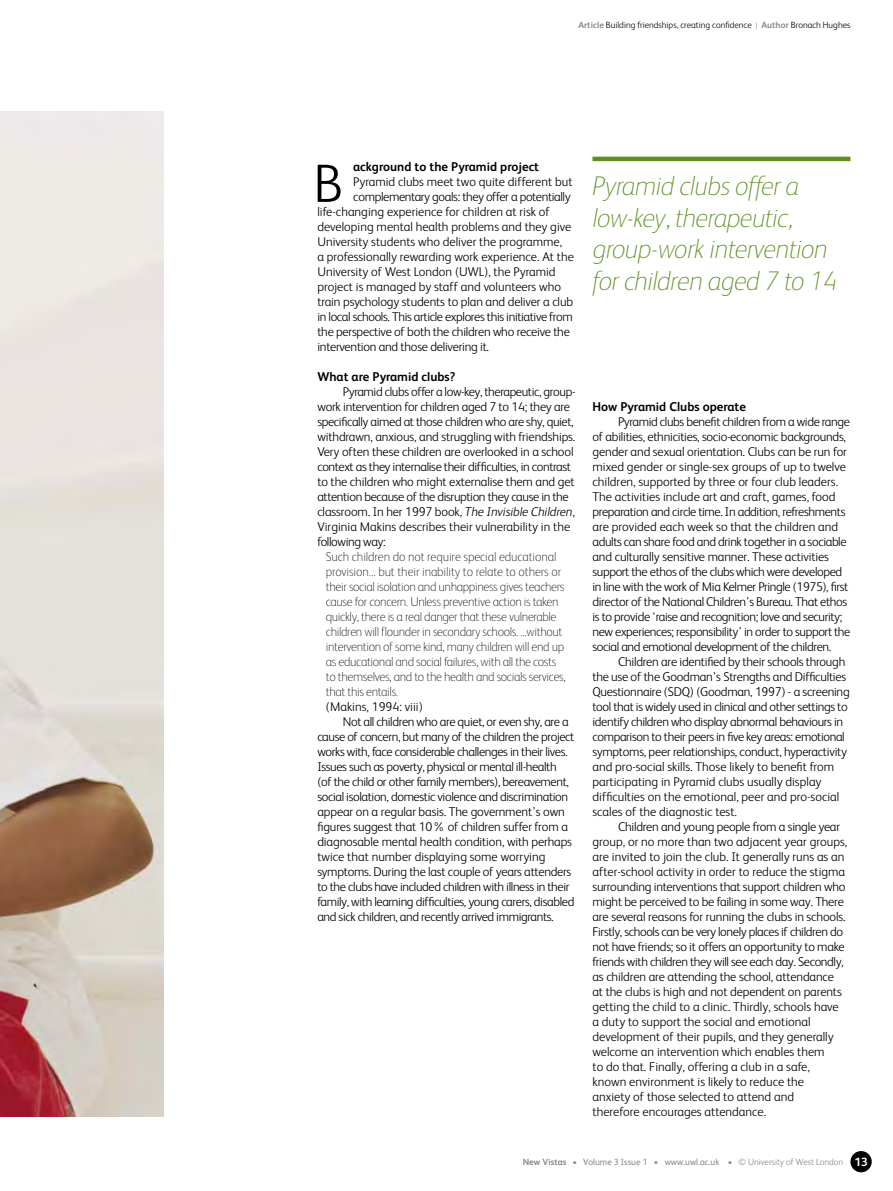
<style>
.page{position:relative;width:893px;height:1191px;background:#fff}
.page>*{position:absolute;margin:0;border:0;box-sizing:border-box;transform-origin:0 0}
.t1{font:300 54px "FS Albert";color:#000}
.t2{font:italic 100 27px/31.5px "FS Albert";letter-spacing:-.02em;color:#5d9021}
.t3{font:300 12.75px/15px "FS Albert";letter-spacing:-.02em;color:#000}
.t4{font:100 12.75px/15px "FS Albert";letter-spacing:-.03em;color:#000}
.t5{font:300 12.75px "FS Albert";color:#000}
.t6{font:700 12.75px "FS Albert";color:#000}
.t7{font:300 9px "FS Albert";color:#000}
.t8{font:300 9px "FS Albert";color:#878787}
.s1{font-weight:700;color:#878787}
.s2{color:#878787}
.s3{font-style:italic}
.s4{font-weight:700}
.s5{font-weight:400}
.s6{font-weight:700;font-size:12px;color:#fff}
</style>
<div class="page">
<div style="left:850px;top:1151px;width:22px;height:21px;background:#000;border-radius:50%"></div>
<img style="left:0;top:111px;width:163px;height:1005px">
<hr style="left:592px;top:157px;width:258px;height:4px;background:#5d9021">
<p class="t7" style="left:578px;top:19px;width:274px"><span class="s1">Article</span> Building friendships, creating confidence <span class="s2">|</span> <span class="s1">Author</span> Bronach Hughes</p>
<h1 class="t1" style="left:313px;top:148px;width:31px">B</h1>
<p class="t6" style="left:353px;top:158px;width:187px">ackground to the Pyramid project</p>
<p class="t5" style="left:353px;top:173px;width:221px">Pyramid clubs meet two quite different but</p>
<p class="t3" style="left:353px;top:189px;width:219px">complementary goals: they offer a potentially</p>
<p class="t5" style="left:317px;top:203px;width:234px">life-changing experience for children at risk of</p>
<p class="t5" style="left:317px;top:218px;width:255px">developing mental health problems and they give</p>
<p class="t5" style="left:317px;top:233px;width:246px">University students who deliver the programme,</p>
<p class="t5" style="left:317px;top:248px;width:258px">a professionally rewarding work experience. At the</p>
<p class="t5" style="left:317px;top:263px;width:240px">University of West London (UWL), the Pyramid</p>
<p class="t5" style="left:317px;top:278px;width:245px">project is managed by staff and volunteers who</p>
<p class="t3" style="left:317px;top:294px;width:257px">train psychology students to plan and deliver a club</p>
<p class="t3" style="left:317px;top:309px;width:257px">in local schools. This article explores this initiative from</p>
<p class="t3" style="left:317px;top:323px;width:254px">the perspective of both the children who receive the</p>
<p class="t3" style="left:317px;top:338px;width:173px">intervention and those delivering it.</p>
<p class="t6" style="left:317px;top:368px;width:140px">What are Pyramid clubs?</p>
<p class="t3" style="left:317px;top:383px;width:260px;text-indent:26px">Pyramid clubs offer a low-key, therapeutic, group&shy;work intervention for children aged 7 to 14; they are specifically aimed at those children who are shy, quiet, withdrawn, anxious, and struggling with friendships.<br>Very often these children are overlooked in a school context as they internalise their difficulties, in contrast to the children who might externalise them and get attention because of the disruption they cause in the classroom. In her 1997 book, <span class="s3">The Invisible Children</span>, Virginia Makins describes their vulnerability in the following way:</p>
<p class="t4" style="left:326px;top:548px;width:241px">Such children do not require special educational provision... but their inability to relate to others or their social isolation and unhappiness gives teachers cause for concern. Unless preventive action is taken quickly, there is a real danger that these vulnerable children will flounder in secondary schools. ...without intervention of some kind, many children will end up as educational and social failures, with all the costs to themselves, and to the health and socials services, that this entails.</p>
<p class="t5" style="left:326px;top:698px;width:98px">(Makins, 1994: viii)</p>
<p class="t3" style="left:343px;top:713px;width:227px">Not all children who are quiet, or even shy, are a</p>
<p class="t3" style="left:317px;top:728px;width:259px">cause of concern, but many of the children the project</p>
<p class="t3" style="left:317px;top:743px;width:252px">works with, face considerable challenges in their lives.</p>
<p class="t3" style="left:317px;top:758px;width:241px">Issues such as poverty, physical or mental ill-health</p>
<p class="t3" style="left:317px;top:773px;width:253px">(of the child or other family members), bereavement,</p>
<p class="t3" style="left:317px;top:788px;width:252px">social isolation, domestic violence and discrimination</p>
<p class="t3" style="left:317px;top:803px;width:249px">appear on a regular basis. The government’s own</p>
<p class="t3" style="left:317px;top:818px;width:252px">figures suggest that 10% of children suffer from a</p>
<p class="t3" style="left:317px;top:833px;width:256px">diagnosable mental health condition, with perhaps</p>
<p class="t5" style="left:317px;top:848px;width:230px">twice that number displaying some worrying</p>
<p class="t3" style="left:317px;top:863px;width:256px">symptoms. During the last couple of years attenders</p>
<p class="t3" style="left:317px;top:878px;width:254px">to the clubs have included children with illness in their</p>
<p class="t3" style="left:317px;top:893px;width:258px">family, with learning difficulties, young carers, disabled</p>
<p class="t3" style="left:317px;top:908px;width:238px">and sick children, and recently arrived immigrants.</p>
<h2 class="t2" style="left:592px;top:169px;width:247px">Pyramid clubs offer a low-key, therapeutic, group-work intervention for children aged 7 to 14</h2>
<p class="t6" style="left:592px;top:398px;width:155px">How Pyramid Clubs operate</p>
<p class="t3" style="left:592px;top:414px;width:259px;text-indent:26px">Pyramid clubs benefit children from a wide range of abilities, ethnicities, socio-economic backgrounds, gender and sexual orientation. Clubs can be run for mixed gender or single-sex groups of up to twelve children, supported by three or four club leaders.<br>The activities include art and craft, games, food preparation and circle time. In addition, refreshments are provided each week so that the children and adults can share food and drink together in a sociable and culturally sensitive manner. These activities support the ethos of the clubs which were developed in line with the work of Mia Kelmer Pringle (1975), first director of the National Children’s Bureau. That ethos is to provide ‘raise and recognition; love and security; new experiences; responsibility’ in order to support the social and emotional development of the children.</p>
<p class="t3" style="left:592px;top:653px;width:259px;text-indent:26px">Children are identified by their schools through the use of the Goodman’s Strengths and Difficulties Questionnaire (SDQ) (Goodman, 1997) - a screening tool that is widely used in clinical and other settings to identify children who display abnormal behaviours in comparison to their peers in five key areas: emotional symptoms, peer relationships, conduct, hyperactivity and pro-social skills. Those likely to benefit from participating in Pyramid clubs usually display difficulties on the emotional, peer and pro-social scales of the diagnostic test.</p>
<p class="t3" style="left:592px;top:818px;width:256px;text-indent:26px">Children and young people from a single year group, or no more than two adjacent year groups, are invited to join the club. It generally runs as an after-school activity in order to reduce the stigma surrounding interventions that support children who might be perceived to be failing in some way. There are several reasons for running the clubs in schools.<br>Firstly, schools can be very lonely places if children do not have friends; so it offers an opportunity to make friends with children they will see each day. Secondly, as children are attending the school, attendance at the clubs is high and not dependent on parents getting the child to a clinic. Thirdly, schools have a duty to support the social and emotional development of their pupils, and they generally welcome an intervention which enables them<br>to do that. Finally, offering a club in a safe,<br>known environment is likely to reduce the<br>anxiety of those selected to attend and<br>therefore encourages attendance.</p>
<p class="t8" style="left:523px;top:1156px;width:347px"><span class="s4">New Vistas</span> • <span class="s5">Volume 3 Issue 1</span> • <span class="s5">www.uwl.ac.uk</span> • © University of West London <span class="s6">13</span></p>
</div>
